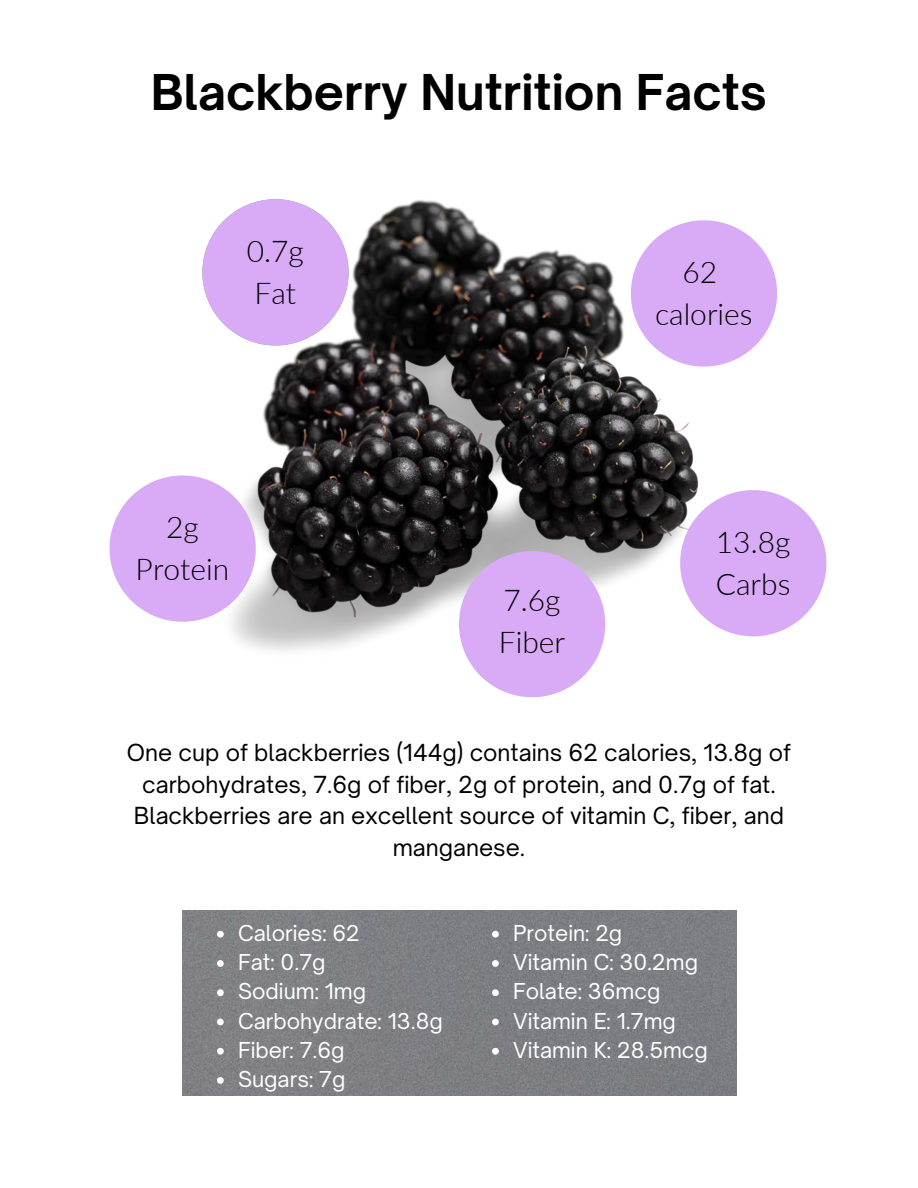
<style>
.page{position:relative;width:918px;height:1188px;background:#fff}
.page>*{position:absolute;margin:0;border:0;box-sizing:border-box;transform-origin:0 0}
.t1{font:700 47.25px "Open Sauce One";color:#000}
.t2{font:300 30px "Lato";color:#000}
.t3{font:22.5px/31.5px "Open Sauce One";color:#000;text-align:center}
.t4{font:21px "Open Sauce One";color:#fff}
</style>
<div class="page">
<img style="left:183px;top:911px;width:553px;height:185px">
<img style="left:231px;top:200px;width:467px;height:451px">
<svg style="left:202px;top:199px;width:147px;height:146px"></svg>
<svg style="left:631px;top:220px;width:146px;height:147px"></svg>
<svg style="left:110px;top:475px;width:146px;height:147px"></svg>
<svg style="left:459px;top:551px;width:146px;height:146px;background:#d8b3ef"></svg>
<svg style="left:680px;top:490px;width:146px;height:146px"></svg>
<svg style="left:217px;top:931px;width:7px;height:7px"></svg>
<svg style="left:217px;top:960px;width:7px;height:7px"></svg>
<svg style="left:217px;top:989px;width:7px;height:7px"></svg>
<svg style="left:217px;top:1019px;width:7px;height:6px"></svg>
<svg style="left:217px;top:1048px;width:7px;height:7px"></svg>
<svg style="left:217px;top:1077px;width:7px;height:7px"></svg>
<svg style="left:492px;top:931px;width:7px;height:7px"></svg>
<svg style="left:492px;top:960px;width:7px;height:7px"></svg>
<svg style="left:492px;top:989px;width:7px;height:7px"></svg>
<svg style="left:492px;top:1019px;width:7px;height:6px"></svg>
<svg style="left:492px;top:1048px;width:7px;height:7px"></svg>
<p class="t1" style="left:151px;top:63px;width:618px">Blackberry Nutrition Facts</p>
<p class="t2" style="left:247px;top:233px;width:59px">0.7g</p>
<p class="t2" style="left:255px;top:274px;width:43px">Fat</p>
<p class="t2" style="left:166px;top:509px;width:34px">2g</p>
<p class="t2" style="left:136px;top:550px;width:95px">Protein</p>
<p class="t2" style="left:503px;top:582px;width:59px">7.6g</p>
<p class="t2" style="left:499px;top:623px;width:68px">Fiber</p>
<p class="t2" style="left:682px;top:254px;width:36px">62</p>
<p class="t2" style="left:655px;top:295px;width:99px">calories</p>
<p class="t2" style="left:716px;top:523px;width:76px">13.8g</p>
<p class="t2" style="left:716px;top:565px;width:76px">Carbs</p>
<p class="t3" style="left:127px;top:737px;width:666px">One cup of blackberries (144g) contains 62 calories, 13.8g of carbohydrates, 7.6g of fiber, 2g of protein, and 0.7g of fat.<br>Blackberries are an excellent source of vitamin C, fiber, and manganese.</p>
<p class="t4" style="left:238px;top:920px;width:123px">Calories: 62</p>
<p class="t4" style="left:238px;top:949px;width:89px">Fat: 0.7g</p>
<p class="t4" style="left:238px;top:978px;width:130px">Sodium: 1mg</p>
<p class="t4" style="left:238px;top:1008px;width:206px">Carbohydrate: 13.8g</p>
<p class="t4" style="left:238px;top:1037px;width:108px">Fiber: 7.6g</p>
<p class="t4" style="left:238px;top:1066px;width:109px">Sugars: 7g</p>
<p class="t4" style="left:513px;top:920px;width:111px">Protein: 2g</p>
<p class="t4" style="left:513px;top:949px;width:186px">Vitamin C: 30.2mg</p>
<p class="t4" style="left:513px;top:978px;width:149px">Folate: 36mcg</p>
<p class="t4" style="left:513px;top:1008px;width:164px">Vitamin E: 1.7mg</p>
<p class="t4" style="left:513px;top:1037px;width:196px">Vitamin K: 28.5mcg</p>
</div>
